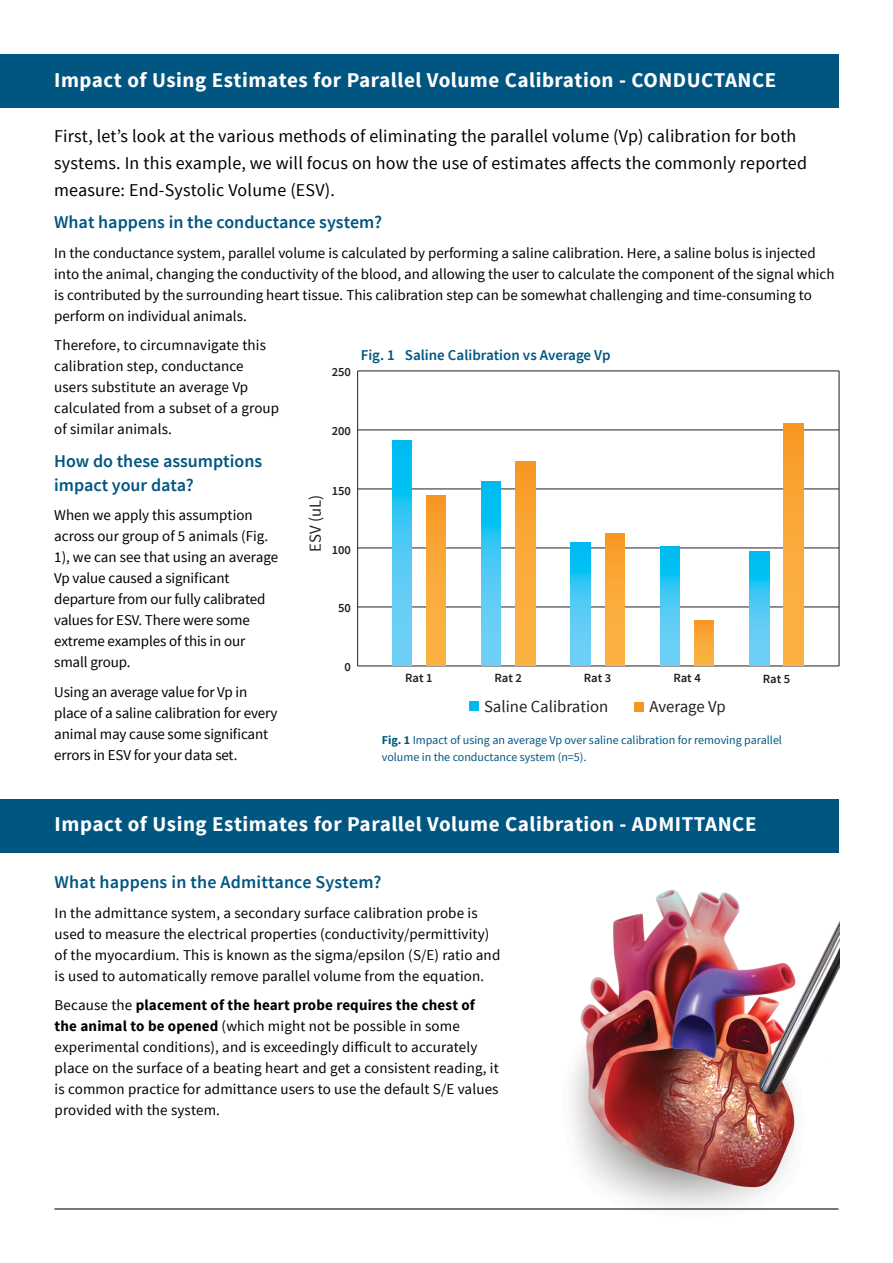
<style>
.page{position:relative;width:893px;height:1263px;background:#fff}
.page>*{position:absolute;margin:0;border:0;box-sizing:border-box;transform-origin:0 0}
.t1{font:700 21px "Source Sans Pro";letter-spacing:.025em;color:#fff}
.t2{font:18px/27px "Source Sans Pro";letter-spacing:.01em;color:#000}
.t3{font:600 18px/24px "Source Sans Pro";color:#005581}
.t4{font:16.65px "Source Sans Pro";color:#231f20}
.t5{font:15px/21px "Source Sans Pro";color:#000}
.t6{font:600 15px "Source Sans Pro";color:#005581}
.t7{font:600 12.6px "Source Sans Pro";color:#231f20}
.t8{font:12px/16.5px "Source Sans Pro";color:#005581}
.s1{font-weight:700}
</style>
<div class="page">
<img style="left:536px;top:889px;width:303px;height:321px">
<hr style="left:54px;top:1208px;width:784px;height:1px;background:#000">
<div style="left:0;top:54px;width:839px;height:54px;background:#005581"></div>
<div style="left:0;top:799px;width:838px;height:53px;background:#005581"></div>
<hr style="left:357px;top:371px;width:1px;height:295px;background:#231f20">
<hr style="left:358px;top:666px;width:481px;height:1px;background:#231f20">
<hr style="left:358px;top:607px;width:481px;height:1px;background:#231f20">
<hr style="left:358px;top:548px;width:481px;height:1px;background:#231f20">
<hr style="left:358px;top:489px;width:481px;height:1px;background:#231f20">
<hr style="left:358px;top:430px;width:481px;height:1px;background:#231f20">
<hr style="left:358px;top:371px;width:481px;height:1px;background:#231f20">
<hr style="left:839px;top:371px;width:1px;height:295px;background:#231f20">
<div style="left:469px;top:701px;width:10px;height:10px;background:#00b9f1"></div>
<div style="left:634px;top:702px;width:10px;height:9px;background:#f89521"></div>
<svg style="left:392px;top:440px;width:19px;height:226px;background:#41c8f4"></svg>
<div style="left:426px;top:495px;width:20px;height:171px;background:linear-gradient(to bottom,#f99c29,#fcb549)"></div>
<svg style="left:481px;top:482px;width:20px;height:184px;background:#41c8f4"></svg>
<div style="left:516px;top:461px;width:19px;height:205px;background:linear-gradient(to bottom,#f99b28,#fcb548)"></div>
<svg style="left:571px;top:542px;width:19px;height:124px;background:#40c7f4"></svg>
<div style="left:605px;top:534px;width:19px;height:132px;background:linear-gradient(to bottom,#f99c29,#fcb548)"></div>
<svg style="left:660px;top:547px;width:20px;height:119px;background:#41c7f4"></svg>
<div style="left:694px;top:620px;width:20px;height:46px;background:linear-gradient(to bottom,#f99b27,#fcb447)"></div>
<svg style="left:750px;top:552px;width:19px;height:114px;background:#41c7f4"></svg>
<div style="left:784px;top:423px;width:19px;height:243px;background:linear-gradient(to bottom,#f99b28,#fcb548)"></div>
<h1 class="t1" style="left:54px;top:66px;width:724px">Impact of Using Estimates for Parallel Volume Calibration - CONDUCTANCE</h1>
<p class="t2" style="left:54px;top:122px;width:754px">First, let’s look at the various methods of eliminating the parallel volume (Vp) calibration for both systems. In this example, we will focus on how the use of estimates affects the commonly reported measure: End-Systolic Volume (ESV).</p>
<p class="t3" style="left:54px;top:211px;width:329px">What happens in the conductance system?</p>
<p class="t5" style="left:54px;top:242px;width:782px">In the conductance system, parallel volume is calculated by performing a saline calibration. Here, a saline bolus is injected into the animal, changing the conductivity of the blood, and allowing the user to calculate the component of the signal which is contributed by the surrounding heart tissue. This calibration step can be somewhat challenging and time-consuming to perform on individual animals.</p>
<p class="t5" style="left:54px;top:335px;width:227px">Therefore, to circumnavigate this calibration step, conductance users substitute an average Vp calculated from a subset of a group of similar animals.</p>
<p class="t3" style="left:54px;top:449px;width:210px">How do these assumptions impact your data?</p>
<p class="t5" style="left:54px;top:505px;width:225px">When we apply this assumption across our group of 5 animals (Fig.<br>1), we can see that using an average<br>Vp value caused a significant departure from our fully calibrated values for ESV. There were some extreme examples of this in our small group.</p>
<p class="t5" style="left:54px;top:681px;width:225px">Using an average value for Vp in place of a saline calibration for every animal may cause some significant errors in ESV for your data set.</p>
<p class="t6" style="left:361px;top:345px;width:251px">Fig. 1 Saline Calibration vs Average Vp</p>
<p class="t7" style="left:332px;top:364px;width:21px">250</p>
<p class="t7" style="left:332px;top:423px;width:21px">200</p>
<p class="t7" style="left:332px;top:482px;width:21px">150</p>
<p class="t4" style="left:305px;top:551px;width:59px;rotate:-90deg">ESV (uL)</p>
<p class="t7" style="left:332px;top:541px;width:21px">100</p>
<p class="t7" style="left:338px;top:600px;width:14px">50</p>
<p class="t7" style="left:345px;top:659px;width:8px">0</p>
<p class="t7" style="left:405px;top:670px;width:29px">Rat 1</p>
<p class="t7" style="left:494px;top:670px;width:29px">Rat 2</p>
<p class="t7" style="left:584px;top:670px;width:29px">Rat 3</p>
<p class="t7" style="left:673px;top:670px;width:29px">Rat 4</p>
<p class="t7" style="left:763px;top:670px;width:29px">Rat 5</p>
<p class="t4" style="left:484px;top:696px;width:126px">Saline Calibration</p>
<p class="t4" style="left:649px;top:696px;width:78px">Average Vp</p>
<p class="t8" style="left:382px;top:732px;width:402px"><span class="s1">Fig. 1</span> Impact of using an average Vp over saline calibration for removing parallel volume in the conductance system (n=5).</p>
<h1 class="t1" style="left:55px;top:811px;width:703px">Impact of Using Estimates for Parallel Volume Calibration - ADMITTANCE</h1>
<p class="t3" style="left:55px;top:871px;width:328px">What happens in the Admittance System?</p>
<p class="t5" style="left:55px;top:902px;width:447px">In the admittance system, a secondary surface calibration probe is used to measure the electrical properties (conductivity/permittivity) of the myocardium. This is known as the sigma/epsilon (S/E) ratio and is used to automatically remove parallel volume from the equation.</p>
<p class="t5" style="left:55px;top:995px;width:446px">Because the <span class="s1">placement of the heart probe requires the chest of the animal to be opened</span> (which might not be possible in some experimental conditions), and is exceedingly difficult to accurately place on the surface of a beating heart and get a consistent reading, it is common practice for admittance users to use the default S/E values provided with the system.</p>
</div>
